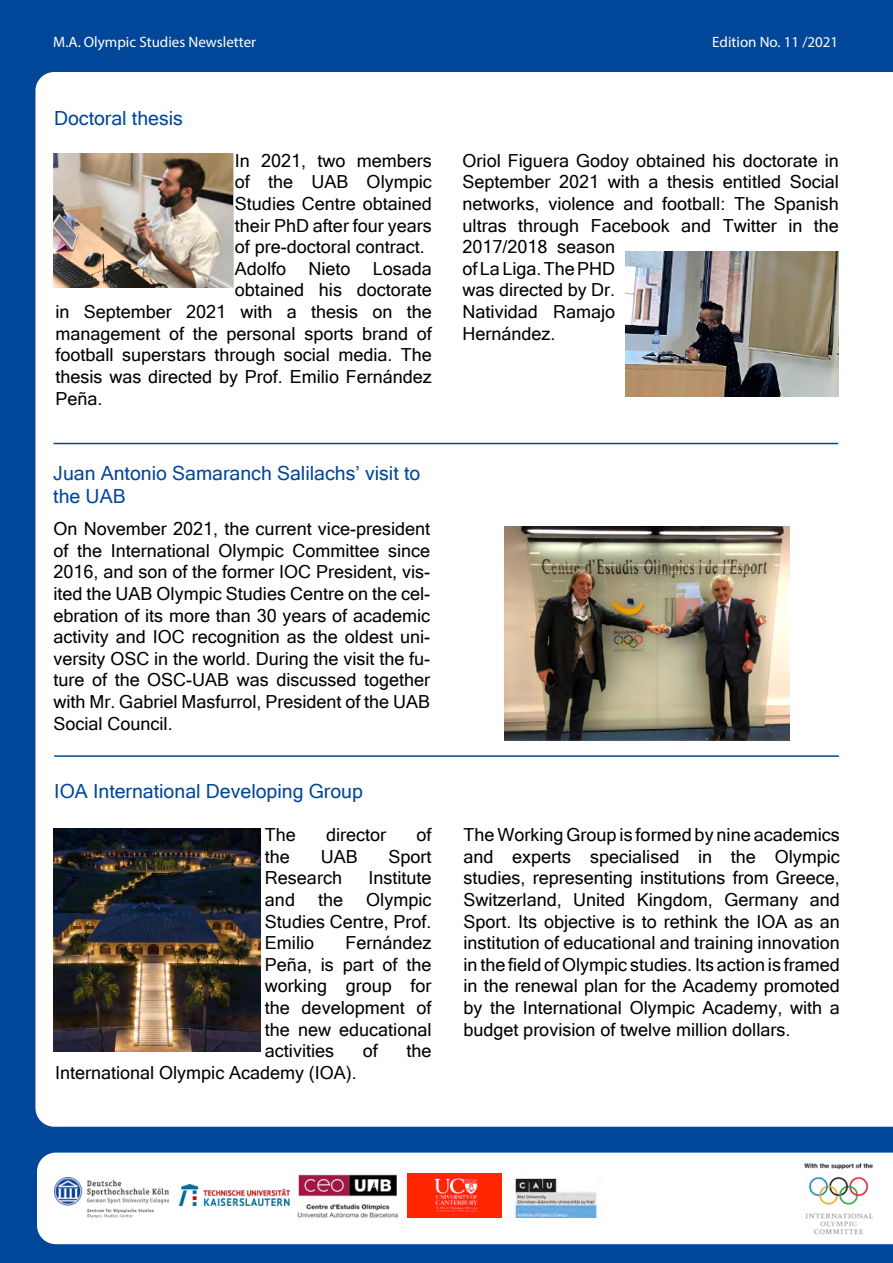
<style>
.page{position:relative;width:893px;height:1263px;background:#fff}
.page>*{position:absolute;margin:0;border:0;box-sizing:border-box;transform-origin:0 0}
.t1{font:19.5px/23.4px "Microsoft Sans Serif";color:#004799}
.t2{font:18px/21.6px "Microsoft Sans Serif";color:#000;text-align:justify}
.t3{font:15px "Myriad Pro";color:#fff}
</style>
<div class="page">
<div style="left:0;top:79px;width:95px;height:113px;background:#004799"></div>
<div style="left:0;top:0;width:892px;height:87px;background:#004799"></div>
<div style="left:0;top:141px;width:892px;height:1122px;background:#004799"></div>
<div style="left:35px;top:72px;width:858px;height:1055px;background:#fff"></div>
<div style="left:37px;top:1152px;width:856px;height:92px;background:#fff"></div>
<img style="left:795px;top:1155px;width:86px;height:87px">
<img style="left:297px;top:1173px;width:103px;height:44px">
<img style="left:54px;top:1177px;width:115px;height:40px">
<img style="left:180px;top:1184px;width:109px;height:21px">
<img style="left:407px;top:1173px;width:95px;height:44px">
<img style="left:509px;top:1173px;width:93px;height:44px">
<div style="left:53px;top:457px;width:377px;height:58px;background:#fff"></div>
<hr style="left:54px;top:755px;width:785px;height:2px;background:#004799">
<div style="left:54px;top:768px;width:377px;height:48px;background:#fff"></div>
<img style="left:504px;top:526px;width:285px;height:215px">
<img style="left:53px;top:828px;width:208px;height:224px">
<hr style="left:53px;top:443px;width:785px;height:1px;background:#004799">
<div style="left:54px;top:95px;width:377px;height:49px;background:#fff"></div>
<img style="left:53px;top:154px;width:180px;height:134px">
<img style="left:625px;top:251px;width:214px;height:146px">
<p class="t3" style="left:53px;top:33px;width:204px">M.A. Olympic Studies Newsletter</p>
<p class="t3" style="left:712px;top:33px;width:128px">Edition No. 11 /2021</p>
<p class="t1" style="left:54px;top:107px;width:130px">Doctoral thesis</p>
<p class="t2" style="left:235px;top:150px;width:198px">In 2021, two members</p>
<p class="t2" style="left:235px;top:171px;width:198px">of the UAB Olympic</p>
<p class="t2" style="left:235px;top:193px;width:198px">Studies Centre obtained</p>
<p class="t2" style="left:235px;top:214px;width:198px">their PhD after four years</p>
<p class="t2" style="left:235px;top:236px;width:191px">of pre-doctoral contract.</p>
<p class="t2" style="left:235px;top:258px;width:198px">Adolfo Nieto Losada</p>
<p class="t2" style="left:235px;top:279px;width:198px">obtained his doctorate</p>
<p class="t2" style="left:55px;top:301px;width:378px">in September 2021 with a thesis on the</p>
<p class="t2" style="left:55px;top:322px;width:378px">management of the personal sports brand of</p>
<p class="t2" style="left:55px;top:344px;width:378px">football superstars through social media. The</p>
<p class="t2" style="left:55px;top:366px;width:378px">thesis was directed by Prof. Emilio Fernández</p>
<p class="t2" style="left:55px;top:387px;width:49px">Peña.</p>
<p class="t1" style="left:53px;top:461px;width:368px">Juan Antonio Samaranch Salilachs’ visit to the UAB</p>
<p class="t2" style="left:53px;top:518px;width:378px">On November 2021, the current vice-president of the International Olympic Committee since 2016, and son of the former IOC President, vis&shy;ited the UAB Olympic Studies Centre on the cel&shy;ebration of its more than 30 years of academic activity and IOC recognition as the oldest uni&shy;versity OSC in the world. During the visit the fu&shy;ture of the OSC-UAB was discussed together with Mr. Gabriel Masfurrol, President of the UAB Social Council.</p>
<p class="t1" style="left:54px;top:779px;width:310px">IOA International Developing Group</p>
<p class="t2" style="left:265px;top:824px;width:33px">The</p>
<p class="t2" style="left:326px;top:824px;width:62px">director</p>
<p class="t2" style="left:416px;top:824px;width:17px">of</p>
<p class="t2" style="left:265px;top:846px;width:27px">the</p>
<p class="t2" style="left:321px;top:846px;width:39px">UAB</p>
<p class="t2" style="left:388px;top:846px;width:45px">Sport</p>
<p class="t2" style="left:265px;top:867px;width:79px">Research</p>
<p class="t2" style="left:368px;top:867px;width:65px">Institute</p>
<p class="t2" style="left:265px;top:889px;width:32px">and</p>
<p class="t2" style="left:318px;top:889px;width:27px">the</p>
<p class="t2" style="left:265px;top:889px;width:168px;text-indent:101px">Olympic Studies Centre, Prof.<br>Emilio</p>
<p class="t2" style="left:265px;top:932px;width:168px;text-indent:80px">Fernández Peña, is part of the working group for the development of the new educational activities</p>
<p class="t2" style="left:363px;top:1040px;width:17px">of</p>
<p class="t2" style="left:406px;top:1040px;width:27px">the</p>
<p class="t2" style="left:55px;top:1062px;width:303px">International Olympic Academy (IOA).</p>
<p class="t2" style="left:463px;top:150px;width:378px;text-align:left">Oriol Figuera Godoy obtained his doctorate in<br>September 2021 with a thesis entitled Social networks, violence and football: The Spanish ultras through Facebook and Twitter in the<br>2017/2018 season<br>of La Liga. The PHD<br>was directed by Dr.<br>Natividad Ramajo<br>Hernández.</p>
<p class="t2" style="left:463px;top:824px;width:378px">The Working Group is formed by nine academics and experts specialised in the Olympic studies, representing institutions from Greece, Switzerland, United Kingdom, Germany and Sport. Its objective is to rethink the IOA as an institution of educational and training innovation in the field of Olympic studies. Its action is framed in the renewal plan for the Academy promoted by the International Olympic Academy, with a budget provision of twelve million dollars.</p>
</div>
